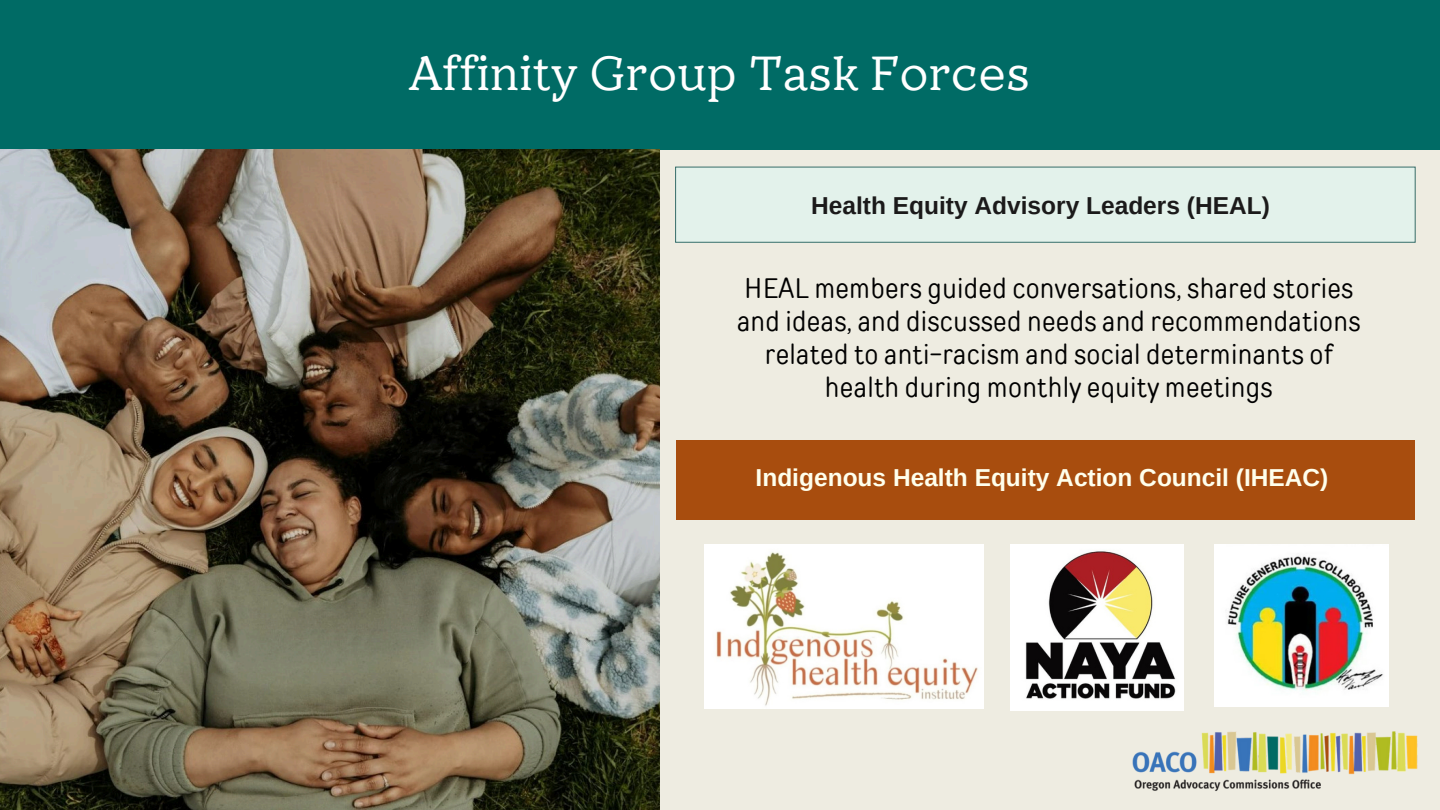
<style>
.page{position:relative;width:1440px;height:810px;background:#eeece1}
.page>*{position:absolute;margin:0;border:0;box-sizing:border-box;transform-origin:0 0}
.t1{font:47.5px "TT Phobos";letter-spacing:.01em;color:#fff}
.t2{font:28px/33px "TT Rounds Condensed";letter-spacing:.01em;color:#000;text-align:center}
.t3{font:700 24.5px "Arimo";color:#ffffec}
.t4{font:700 24.5px "Arimo";color:#1b1a1a}
</style>
<div class="page">
<div style="left:0;top:0;width:1440px;height:150px;background:#006b65"></div>
<div style="left:677px;top:440px;width:738px;height:80px;background:#a84d0e"></div>
<div style="left:676px;top:167px;width:739px;height:75px;background:#e3f2eb"></div>
<div style="left:675px;top:167px;width:741px;height:76px;border:1px solid #366c68"></div>
<img style="left:0;top:150px;width:660px;height:659px">
<img style="left:705px;top:545px;width:278px;height:164px">
<img style="left:1011px;top:545px;width:172px;height:165px">
<img style="left:1215px;top:545px;width:173px;height:162px">
<img style="left:1132px;top:731px;width:286px;height:60px">
<h1 class="t1" style="left:409px;top:45px;width:622px">Affinity Group Task Forces</h1>
<p class="t4" style="left:811px;top:192px;width:460px">Health Equity Advisory Leaders (HEAL)</p>
<p class="t2" style="left:737px;top:272px;width:625px">HEAL members guided conversations, shared stories and ideas, and discussed needs and recommendations related to anti-racism and social determinants of health during monthly equity meetings</p>
<p class="t3" style="left:756px;top:463px;width:574px">Indigenous Health Equity Action Council (IHEAC)</p>
</div>
